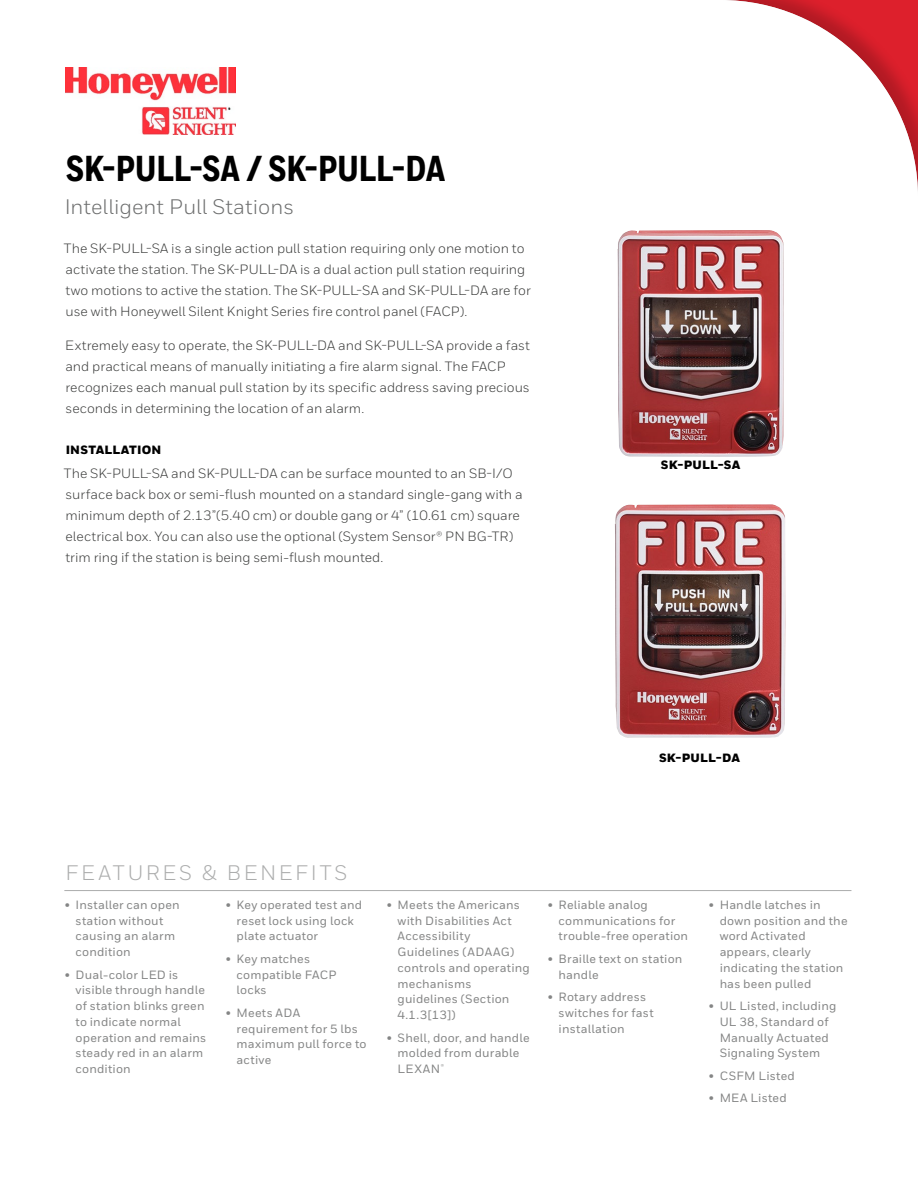
<style>
.page{position:relative;width:918px;height:1188px;background:#fff}
.page>*{position:absolute;margin:0;border:0;box-sizing:border-box;transform-origin:0 0}
.t1{font:800 36px "Honeywell Cond";letter-spacing:-.005em;color:#000}
.t2{font:21px "Honeywell Sans";color:#6d6e6e}
.t3{font:21px "Honeywell Sans";letter-spacing:.13em;color:#acadad}
.t4{font:13.5px/21px "Honeywell Sans";color:#3a3b3a}
.t5{font:500 12px/15.8px "Honeywell Sans";letter-spacing:.015em;color:#848585}
.t6{font:900 12px "Honeywell Sans";letter-spacing:.015em;color:#000}
</style>
<div class="page">
<svg style="left:65px;top:67px;width:171px;height:68px"></svg>
<img style="left:65px;top:68px;width:171px;height:66px">
<img style="left:617px;top:230px;width:167px;height:227px">
<hr style="left:64px;top:890px;width:787px;height:1px;background:#acadad">
<img style="left:615px;top:504px;width:171px;height:234px">
<h1 class="t1" style="left:66px;top:147px;width:380px">SK-PULL-SA / SK-PULL-DA</h1>
<h2 class="t2" style="left:65px;top:194px;width:231px">Intelligent Pull Stations</h2>
<p class="t4" style="left:64px;top:237px;width:468px">The SK-PULL-SA is a single action pull station requiring only one motion to activate the station. The SK-PULL-DA is a dual action pull station requiring two motions to active the station. The SK-PULL-SA and SK-PULL-DA are for use with Honeywell Silent Knight Series fire control panel (FACP).</p>
<p class="t4" style="left:65px;top:335px;width:466px">Extremely easy to operate, the SK-PULL-DA and SK-PULL-SA provide a fast and practical means of manually initiating a fire alarm signal. The FACP recognizes each manual pull station by its specific address saving precious seconds in determining the location of an alarm.</p>
<p class="t6" style="left:66px;top:443px;width:97px">INSTALLATION</p>
<p class="t4" style="left:64px;top:463px;width:460px">The SK-PULL-SA and SK-PULL-DA can be surface mounted to an SB-I/O surface back box or semi-flush mounted on a standard single-gang with a minimum depth of 2.13”(5.40 cm) or double gang or 4” (10.61 cm) square electrical box. You can also use the optional (System Sensor® PN BG-TR) trim ring if the station is being semi-flush mounted.</p>
<p class="t6" style="left:661px;top:458px;width:81px">SK-PULL-SA</p>
<p class="t6" style="left:659px;top:750px;width:82px">SK-PULL-DA</p>
<h2 class="t3" style="left:65px;top:860px;width:284px">FEATURES &amp; BENEFITS</h2>
<p class="t5" style="left:76px;top:897px;width:106px;text-indent:-11px">• Installer can open station without causing an alarm condition</p>
<p class="t5" style="left:76px;top:967px;width:132px;text-indent:-11px">• Dual-color LED is visible through handle of station blinks green to indicate normal operation and remains steady red in an alarm condition</p>
<p class="t5" style="left:237px;top:897px;width:127px;text-indent:-11px">• Key operated test and reset lock using lock plate actuator</p>
<p class="t5" style="left:237px;top:951px;width:102px;text-indent:-11px">• Key matches compatible FACP locks</p>
<p class="t5" style="left:237px;top:1005px;width:131px;text-indent:-11px">• Meets ADA requirement for 5 lbs maximum pull force to active</p>
<p class="t5" style="left:398px;top:897px;width:134px;text-indent:-11px">• Meets the Americans with Disabilities Act<br>Accessibility<br>Guidelines (ADAAG) controls and operating mechanisms guidelines (Section<br>4.1.3[13])</p>
<p class="t5" style="left:398px;top:1030px;width:133px;text-indent:-11px">• Shell, door, and handle molded from durable<br>LEXAN<sup>®</sup></p>
<p class="t5" style="left:559px;top:897px;width:131px;text-indent:-11px">• Reliable analog communications for trouble-free operation</p>
<p class="t5" style="left:559px;top:951px;width:125px;text-indent:-11px">• Braille text on station handle</p>
<p class="t5" style="left:559px;top:989px;width:97px;text-indent:-11px">• Rotary address switches for fast installation</p>
<p class="t5" style="left:720px;top:897px;width:129px;text-indent:-11px">• Handle latches in down position and the word Activated appears, clearly indicating the station has been pulled</p>
<p class="t5" style="left:709px;top:998px;width:129px;text-align:center">• UL Listed, including<br>UL 38, Standard of<br>Manually Actuated<br>Signaling System</p>
<p class="t5" style="left:709px;top:1068px;width:88px">• CSFM Listed</p>
<p class="t5" style="left:709px;top:1091px;width:79px">• MEA Listed</p>
</div>
